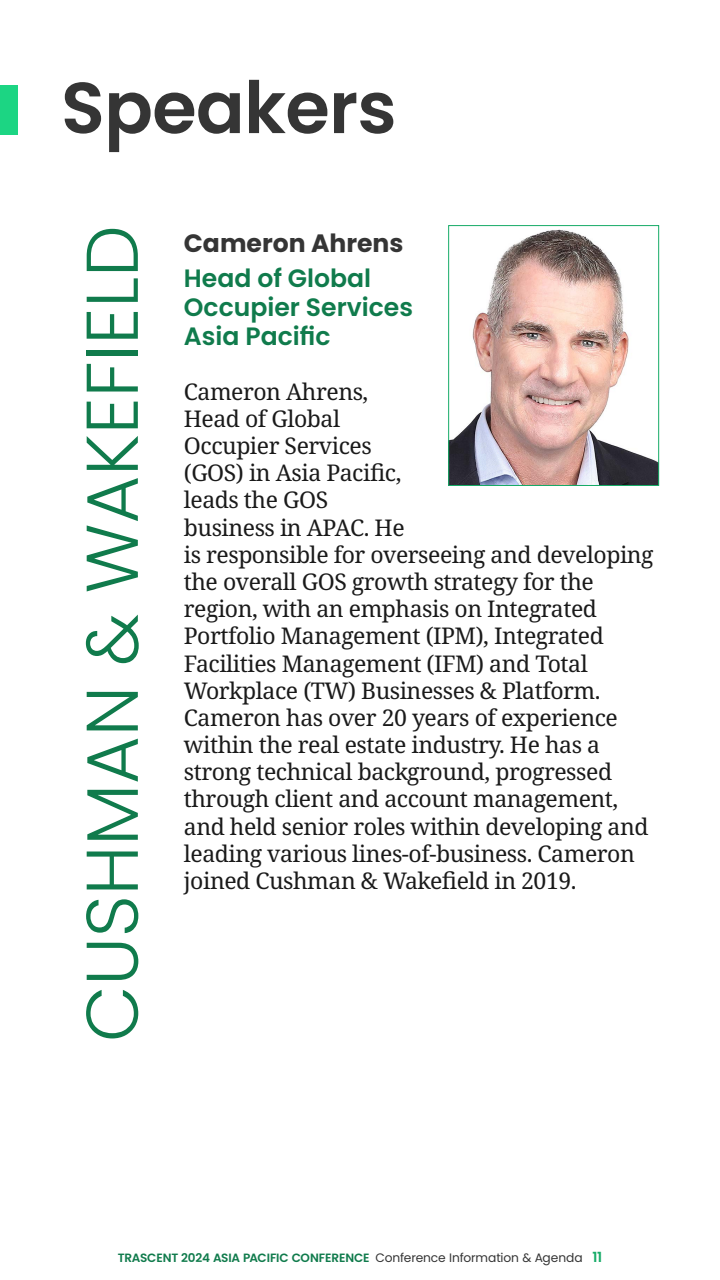
<style>
.page{position:relative;width:720px;height:1280px;background:#fff}
.page>*{position:absolute;margin:0;border:0;box-sizing:border-box;transform-origin:0 0}
.Speaker_company_35pt_Blue__Poppins{font:300 73.2px "Poppins";color:#107b4c}
.Page_headings_60pt__Poppins{font:600 72px "Poppins";letter-spacing:-.01em;color:#353535}
.Speaker_position_12pt_blue__Poppins{font:600 25.1px/29.2px "Poppins";color:#107b4c}
.Speaker_name_12pt__Poppins{font:700 25.1px "Poppins";color:#353535}
.Speaker_bio_11pt__Noto_Serif{font:23px/27.2px "Noto Serif";letter-spacing:-.02em;color:#1a1a1a}
.t1{font:600 12px "Poppins";letter-spacing:-.015em;color:#107b4c}
.s1{font-weight:400;font-size:12.25px;color:#353535}
.s2{font-size:14px;color:#16ab67}
</style>
<div class="page">
<img style="left:450px;top:229px;width:207px;height:255px">
<div style="left:448px;top:225px;width:211px;height:261px;border:1px solid #16ab67"></div>
<div style="left:0;top:85px;width:18px;height:50px;background:#1cd583"></div>
<p class="Page_headings_60pt__Poppins" style="left:61px;top:66px;width:337px">Speakers</p>
<p class="Speaker_company_35pt_Blue__Poppins" style="left:70px;top:1042px;width:818px;rotate:-90deg">CUSHMAN &amp; WAKEFIELD</p>
<p class="Speaker_name_12pt__Poppins" style="left:184px;top:228px;width:221px">Cameron Ahrens</p>
<p class="Speaker_position_12pt_blue__Poppins" style="left:184px;top:264px;width:231px">Head of Global<br>Occupier Services<br>Asia Pacific</p>
<p class="Speaker_bio_11pt__Noto_Serif" style="left:184px;top:379px;width:471px">Cameron Ahrens,<br>Head of Global<br>Occupier Services<br>(GOS) in Asia Pacific,<br>leads the GOS<br>business in APAC. He<br>is responsible for overseeing and developing the overall GOS growth strategy for the region, with an emphasis on Integrated Portfolio Management (IPM), Integrated Facilities Management (IFM) and Total Workplace (TW) Businesses &amp; Platform.<br>Cameron has over 20 years of experience within the real estate industry. He has a strong technical background, progressed through client and account management, and held senior roles within developing and leading various lines-of-business. Cameron joined Cushman &amp; Wakefield in 2019.</p>
<p class="t1" style="left:118px;top:1251px;width:486px">TRASCENT 2024 ASIA PACIFIC CONFERENCE <span class="s1">Conference Information &amp; Agenda</span> <span class="s2">11</span></p>
</div>
